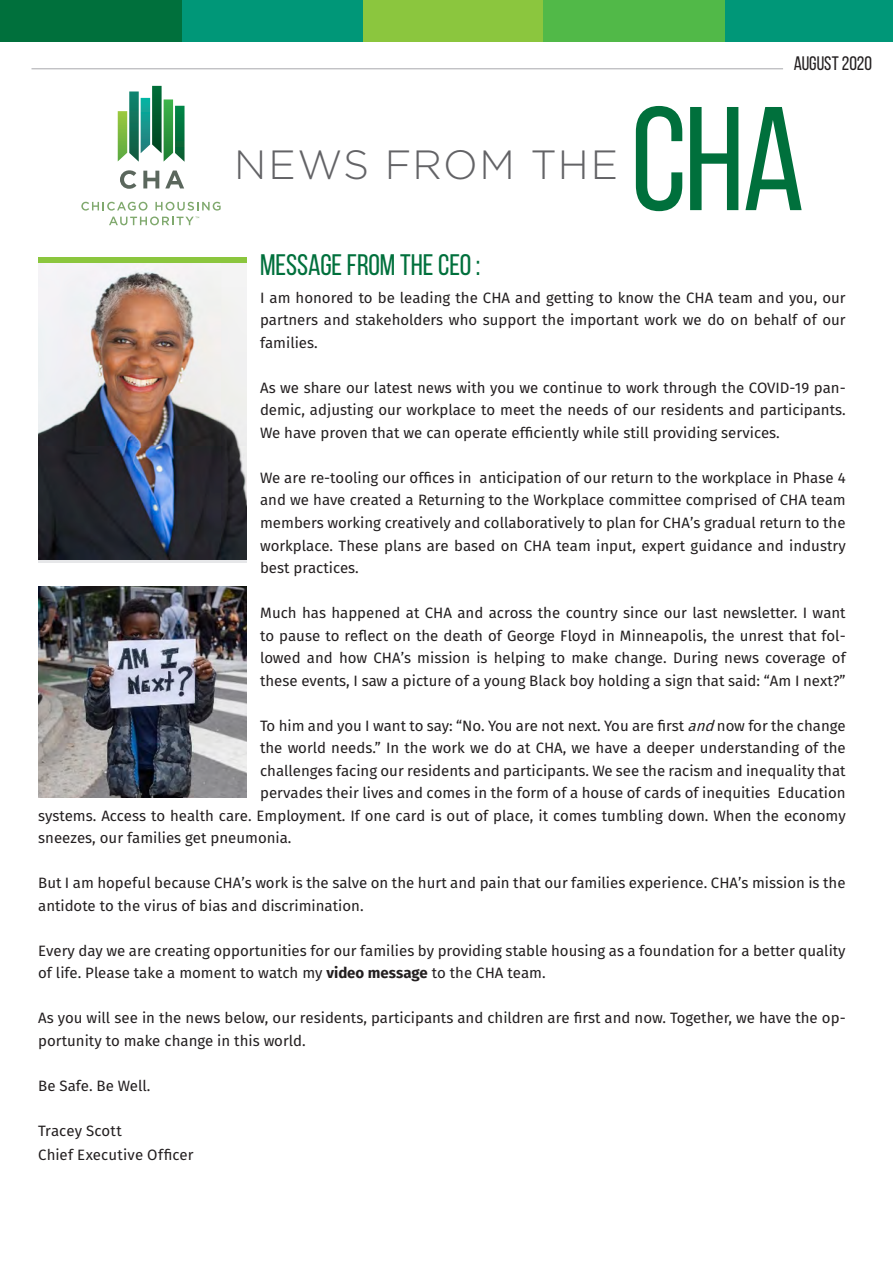
<style>
.page{position:relative;width:893px;height:1263px;background:#fff}
.page>*{position:absolute;margin:0;border:0;box-sizing:border-box;transform-origin:0 0}
.t1{font:147.3px "Bebas Neue";color:#00703c}
.t2{font:300 40.8px "Gotham";letter-spacing:.035em;color:#636366}
.Title-1{font:29.7px "Bebas Neue";letter-spacing:-.005em;color:#00703c}
.Title-1-2{font:19.5px "Bebas Neue";color:#231f20}
.Body_Text{font:15px/22.5px "Fira Sans";color:#231f20;text-align:justify}
.s1{font-style:italic}
.s2{font-weight:700}
</style>
<div class="page">
<div style="left:725px;top:0;width:168px;height:41px;background:#009778"></div>
<div style="left:362px;top:0;width:181px;height:41px;background:#8bc63e"></div>
<div style="left:543px;top:0;width:182px;height:41px;background:#51b948"></div>
<div style="left:181px;top:0;width:181px;height:41px;background:#009778"></div>
<div style="left:0;top:0;width:181px;height:41px;background:#00703c"></div>
<hr style="left:31px;top:68px;width:752px;height:1px;background:#a8a9ad">
<svg style="left:118px;top:86px;width:67px;height:76px"></svg>
<svg style="left:81px;top:202px;width:140px;height:23px"></svg>
<svg style="left:120px;top:170px;width:16px;height:19px"></svg>
<svg style="left:143px;top:171px;width:16px;height:17px"></svg>
<svg style="left:165px;top:171px;width:19px;height:17px"></svg>
<img style="left:38px;top:262px;width:209px;height:297px">
<div style="left:142px;top:257px;width:105px;height:5px;background:#8bc63e"></div>
<div style="left:38px;top:257px;width:104px;height:5px;background:#8bc63e"></div>
<img style="left:38px;top:586px;width:209px;height:212px">
<p class="t2" style="left:234px;top:139px;width:385px">NEWS FROM THE</p>
<p class="Title-1" style="left:260px;top:249px;width:222px">MESSAGE FROM THE CEO :</p>
<p class="Title-1-2" style="left:794px;top:53px;width:80px">AUGUST 2020</p>
<p class="t1" style="left:631px;top:79px;width:175px">CHA</p>
<p class="Body_Text" style="left:260px;top:286px;width:587px">I am honored to be leading the CHA and getting to know the CHA team and you, our partners and stakeholders who support the important work we do on behalf of our families.</p>
<p class="Body_Text" style="left:260px;top:376px;width:587px">As we share our latest news with you we continue to work through the COVID-19 pan&shy;demic, adjusting our workplace to meet the needs of our residents and participants.<br>We have proven that we can operate efficiently while still providing services.</p>
<p class="Body_Text" style="left:260px;top:466px;width:587px">We are re-tooling our offices in anticipation of our return to the workplace in Phase 4 and we have created a Returning to the Workplace committee comprised of CHA team members working creatively and collaboratively to plan for CHA’s gradual return to the workplace. These plans are based on CHA team input, expert guidance and industry best practices.</p>
<p class="Body_Text" style="left:260px;top:601px;width:587px">Much has happened at CHA and across the country since our last newsletter. I want to pause to reflect on the death of George Floyd in Minneapolis, the unrest that fol&shy;lowed and how CHA’s mission is helping to make change. During news coverage of these events, I saw a picture of a young Black boy holding a sign that said: “Am I next?”</p>
<p class="Body_Text" style="left:260px;top:714px;width:587px">To him and you I want to say: “No. You are not next. You are first <span class="s1">and</span>now for the change</p>
<p class="Body_Text" style="left:260px;top:736px;width:587px">the world needs.” In the work we do at CHA, we have a deeper understanding of the</p>
<p class="Body_Text" style="left:260px;top:759px;width:587px">challenges facing our residents and participants. We see the racism and inequality that</p>
<p class="Body_Text" style="left:260px;top:781px;width:587px">pervades their lives and comes in the form of a house of cards of inequities Education</p>
<p class="Body_Text" style="left:38px;top:804px;width:809px">systems. Access to health care. Employment. If one card is out of place, it comes tumbling down. When the economy</p>
<p class="Body_Text" style="left:38px;top:826px;width:255px">sneezes, our families get pneumonia.</p>
<p class="Body_Text" style="left:38px;top:871px;width:809px">But I am hopeful because CHA’s work is the salve on the hurt and pain that our families experience. CHA’s mission is the antidote to the virus of bias and discrimination.</p>
<p class="Body_Text" style="left:38px;top:939px;width:809px">Every day we are creating opportunities for our families by providing stable housing as a foundation for a better quality of life. Please take a moment to watch my <span class="s2">video message</span> to the CHA team.</p>
<p class="Body_Text" style="left:38px;top:1006px;width:809px">As you will see in the news below, our residents, participants and children are first and now. Together, we have the op&shy;portunity to make change in this world.</p>
<p class="Body_Text" style="left:38px;top:1074px;width:114px">Be Safe. Be Well.</p>
<p class="Body_Text" style="left:38px;top:1119px;width:85px">Tracey Scott</p>
<p class="Body_Text" style="left:38px;top:1144px;width:157px">Chief Executive Officer</p>
</div>
